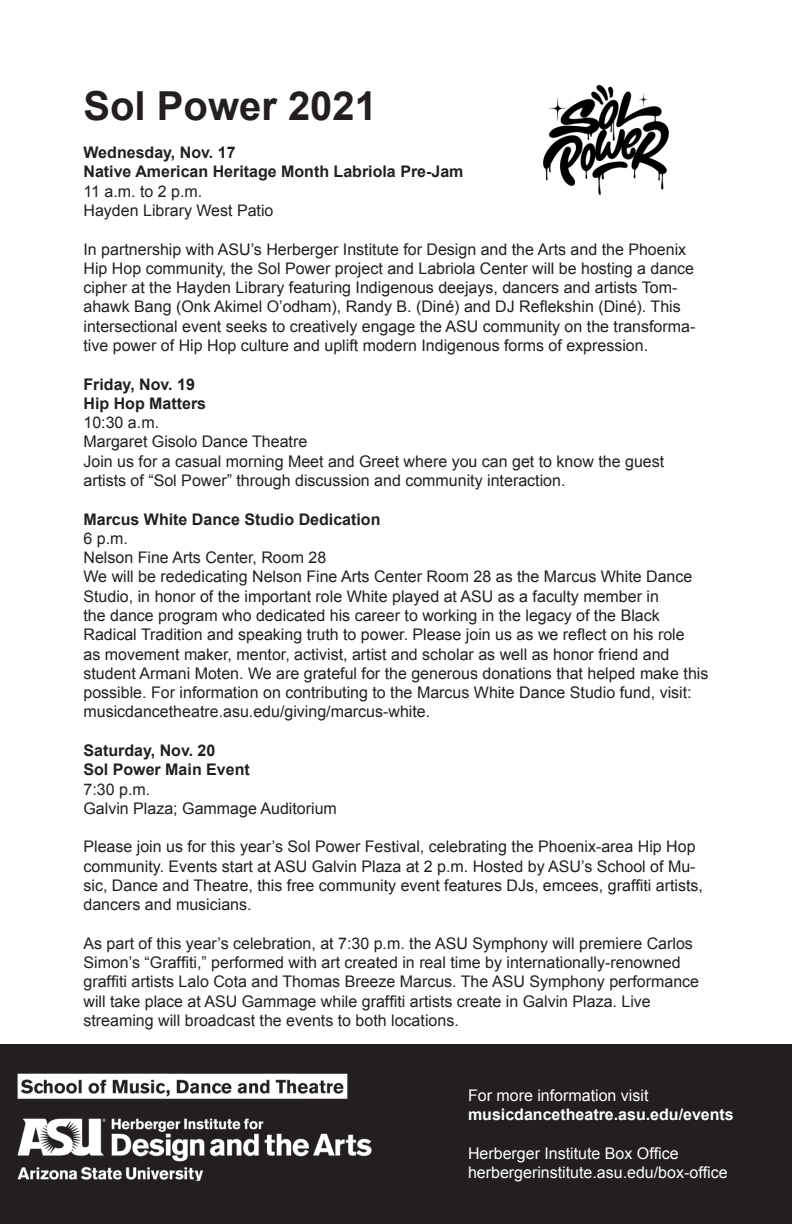
<style>
.page{position:relative;width:792px;height:1224px;background:#fff}
.page>*{position:absolute;margin:0;border:0;box-sizing:border-box;transform-origin:0 0}
.t1{font:700 40px "Arial";color:#231f20}
.t2{font:16px/19.2px "Arial";color:#231f20}
.t3{font:700 16px "Arial";color:#231f20}
.t4{font:16px "Arial";color:#fff}
.t5{font:700 16px "Arial";color:#fff}
</style>
<div class="page">
<div style="left:0;top:1044px;width:792px;height:180px;background:#231f20"></div>
<img style="left:6px;top:1060px;width:377px;height:129px">
<div style="left:30px;top:1181px;width:470px;height:17px;border:2px solid #231f20"></div>
<img style="left:543px;top:84px;width:126px;height:111px">
<p class="t1" style="left:84px;top:79px;width:295px">Sol Power 2021</p>
<p class="t3" style="left:84px;top:142px;width:154px">Wednesday, Nov. 17</p>
<p class="t3" style="left:84px;top:161px;width:381px">Native American Heritage Month Labriola Pre-Jam</p>
<p class="t2" style="left:84px;top:182px;width:120px">11 a.m. to 2 p.m.</p>
<p class="t2" style="left:84px;top:201px;width:192px">Hayden Library West Patio</p>
<p class="t2" style="left:84px;top:240px;width:613px">In partnership with ASU’s Herberger Institute for Design and the Arts and the Phoenix Hip Hop community, the Sol Power project and Labriola Center will be hosting a dance cipher at the Hayden Library featuring Indigenous deejays, dancers and artists Tom&shy;ahawk Bang (Onk Akimel O’odham), Randy B. (Diné) and DJ Reflekshin (Diné). This intersectional event seeks to creatively engage the ASU community on the transforma&shy;tive power of Hip Hop culture and uplift modern Indigenous forms of expression.</p>
<p class="t3" style="left:84px;top:373px;width:113px">Friday, Nov. 19</p>
<p class="t3" style="left:84px;top:393px;width:124px">Hip Hop Matters</p>
<p class="t2" style="left:84px;top:413px;width:77px">10:30 a.m.</p>
<p class="t2" style="left:84px;top:432px;width:225px">Margaret Gisolo Dance Theatre</p>
<p class="t2" style="left:84px;top:452px;width:582px">Join us for a casual morning Meet and Greet where you can get to know the guest artists of “Sol Power” through discussion and community interaction.</p>
<p class="t3" style="left:84px;top:508px;width:298px">Marcus White Dance Studio Dedication</p>
<p class="t2" style="left:84px;top:529px;width:46px">6 p.m.</p>
<p class="t2" style="left:84px;top:548px;width:244px">Nelson Fine Arts Center, Room 28</p>
<p class="t2" style="left:84px;top:567px;width:626px">We will be rededicating Nelson Fine Arts Center Room 28 as the Marcus White Dance Studio, in honor of the important role White played at ASU as a faculty member in<br>the dance program who dedicated his career to working in the legacy of the Black Radical Tradition and speaking truth to power. Please join us as we reflect on his role<br>as movement maker, mentor, activist, artist and scholar as well as honor friend and student Armani Moten. We are grateful for the generous donations that helped make this possible. For information on contributing to the Marcus White Dance Studio fund, visit: musicdancetheatre.asu.edu/giving/marcus-white.</p>
<p class="t3" style="left:84px;top:740px;width:133px">Saturday, Nov. 20</p>
<p class="t3" style="left:84px;top:759px;width:168px">Sol Power Main Event</p>
<p class="t2" style="left:84px;top:780px;width:68px">7:30 p.m.</p>
<p class="t2" style="left:84px;top:799px;width:255px">Galvin Plaza; Gammage Auditorium</p>
<p class="t2" style="left:84px;top:837px;width:621px">Please join us for this year’s Sol Power Festival, celebrating the Phoenix-area Hip Hop community. Events start at ASU Galvin Plaza at 2 p.m. Hosted by ASU’s School of Mu&shy;sic, Dance and Theatre, this free community event features DJs, emcees, graffiti artists, dancers and musicians.</p>
<p class="t2" style="left:84px;top:934px;width:617px">As part of this year’s celebration, at 7:30 p.m. the ASU Symphony will premiere Carlos Simon’s “Graffiti,” performed with art created in real time by internationally-renowned graffiti artists Lalo Cota and Thomas Breeze Marcus. The ASU Symphony performance will take place at ASU Gammage while graffiti artists create in Galvin Plaza. Live streaming will broadcast the events to both locations.</p>
<p class="t4" style="left:468px;top:1085px;width:182px">For more information visit</p>
<p class="t5" style="left:468px;top:1104px;width:267px">musicdancetheatre.asu.edu/events</p>
<p class="t4" style="left:468px;top:1142px;width:212px">Herberger Institute Box Office</p>
<p class="t4" style="left:468px;top:1162px;width:261px">herbergerinstitute.asu.edu/box-office</p>
</div>
